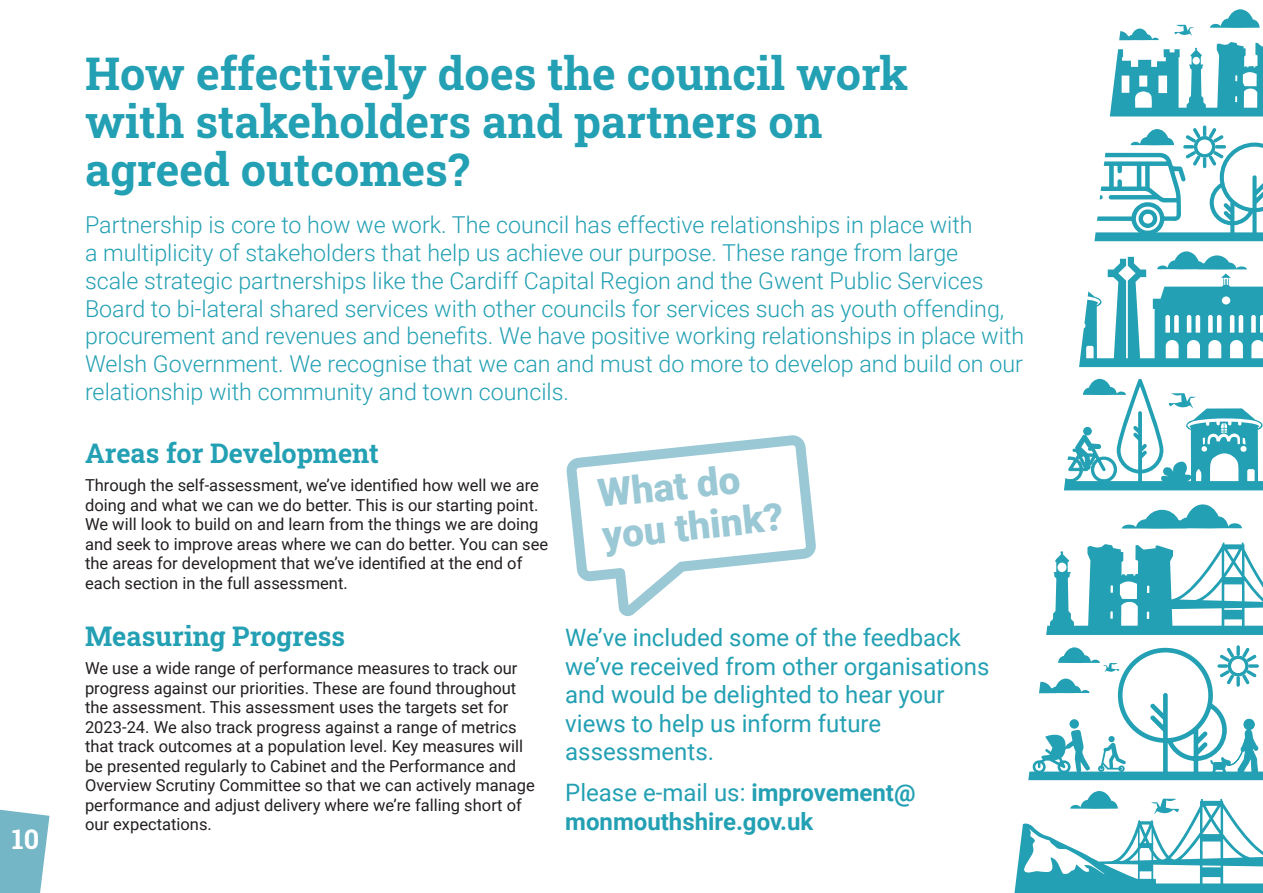
<style>
.page{position:relative;width:1263px;height:893px;background:#fff}
.page>*{position:absolute;margin:0;border:0;box-sizing:border-box;transform-origin:0 0}
.t1{font:700 45px/48px "Roboto Slab";color:#23a0b3}
.t2{font:900 38.85px/41.8px "Roboto";color:#9bc8d5}
.t3{font:700 27.15px "Roboto Slab";color:#fff}
.t4{font:700 27px "Roboto Slab";color:#23a0b3}
.t5{font:24px/28.5px "Roboto";color:#23a0b3}
.t6{font:700 24px/28.5px "Roboto";color:#23a0b3}
.t7{font:300 23.25px/27.8px "Roboto";color:#23a0b3}
.t8{font:16.5px/19.5px "Roboto";color:#231f20}
.s1{font-weight:400}
</style>
<div class="page">
<svg style="left:1014px;top:791px;width:249px;height:102px"></svg>
<svg style="left:1079px;top:251px;width:184px;height:116px"></svg>
<svg style="left:1110px;top:9px;width:153px;height:107px"></svg>
<svg style="left:1122px;top:504px;width:120px;height:25px"></svg>
<svg style="left:1046px;top:542px;width:217px;height:93px"></svg>
<svg style="left:1094px;top:125px;width:169px;height:116px"></svg>
<svg style="left:1028px;top:646px;width:235px;height:134px"></svg>
<svg style="left:1064px;top:378px;width:199px;height:112px"></svg>
<svg style="left:0;top:809px;width:50px;height:84px"></svg>
<svg style="left:566px;top:435px;width:250px;height:181px"></svg>
<h3 class="t3" style="left:12px;top:821px;width:29px">10</h3>
<p class="t1" style="left:85px;top:48px;width:825px">How effectively does the council work with stakeholders and partners on agreed outcomes?</p>
<p class="t7" style="left:85px;top:210px;width:941px">Partnership is core to how we work. The council has effective relationships in place with<br>a multiplicity of stakeholders that help us achieve our purpose. These range from large<br>scale strategic partnerships like the Cardiff Capital Region and the Gwent Public Services Board to bi-lateral shared services with other councils for services such as youth offending, procurement and revenues and benefits. We have positive working relationships in place with Welsh Government. We recognise that we can and must do more to develop and build on our relationship with community and town councils.</p>
<p class="t4" style="left:85px;top:435px;width:295px">Areas for Development</p>
<p class="t8" style="left:85px;top:475px;width:465px">Through the self-assessment, we’ve identified how well we are doing and what we can we do better. This is our starting point.<br>We will look to build on and learn from the things we are doing and seek to improve areas where we can do better. You can see the areas for development that we’ve identified at the end of each section in the full assessment.</p>
<p class="t4" style="left:85px;top:618px;width:262px">Measuring Progress</p>
<p class="t8" style="left:85px;top:658px;width:451px">We use a wide range of performance measures to track our progress against our priorities. These are found throughout the assessment. This assessment uses the targets set for 2023-24. We also track progress against a range of metrics that track outcomes at a population level. Key measures will be presented regularly to Cabinet and the Performance and Overview Scrutiny Committee so that we can actively manage performance and adjust delivery where we’re falling short of our expectations.</p>
<p class="t2" style="left:596px;top:471px;width:183px;rotate:-6deg">What do you think?</p>
<p class="t5" style="left:565px;top:622px;width:426px">We’ve included some of the feedback we’ve received from other organisations and would be delighted to hear your views to help us inform future assessments.</p>
<p class="t6" style="left:565px;top:778px;width:352px"><span class="s1">Please e-mail us:</span> improvement@ monmouthshire.gov.uk</p>
</div>
